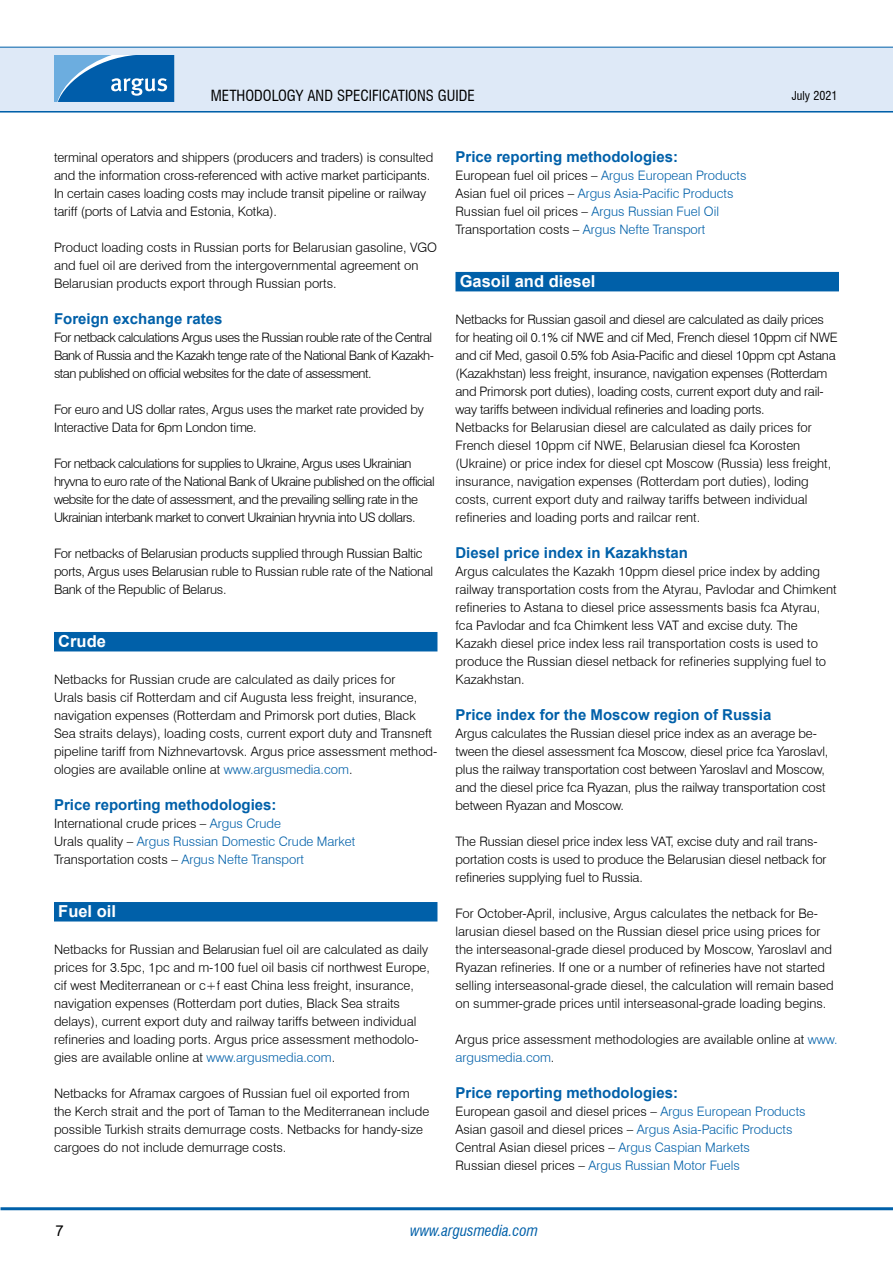
<style>
.page{position:relative;width:893px;height:1263px;background:#fff}
.page>*{position:absolute;margin:0;border:0;box-sizing:border-box;transform-origin:0 0}
.t1{font:700 16.5px "Arial";color:#fff}
.t2{font:700 15px "Arial";color:#0060a9}
.t3{font:condensed 15px "Swiss 721 BT";color:#000}
.t4{font:italic condensed 15px "Swiss 721 BT";color:#0060a9}
.t5{font:15px "Arial";color:#000}
.t6{font:300 13.05px/18px "Swiss 721 BT";color:#000}
.t7{font:300 13.05px/18px "Swiss 721 BT";letter-spacing:-.02em;color:#000}
.t8{font:300 13.05px/18px "Swiss 721 BT";letter-spacing:-.04em;color:#000}
.t9{font:300 13.05px/18px "Swiss 721 BT";color:#0060a9}
.t10{font:condensed 12px "Swiss 721 BT";color:#000}
.s1{color:#0060a9}
.s2{color:#000}
</style>
<div class="page">
<hr style="left:0;top:110px;width:893px;height:3px;background:#0060a9">
<div style="left:0;top:47px;width:893px;height:64px;background:#dee9f7"></div>
<hr style="left:0;top:47px;width:893px;height:1px;background:#0060a9">
<hr style="left:1px;top:1207px;width:892px;height:3px;background:#0060a9">
<svg style="left:54px;top:55px;width:120px;height:47px;background:#2f7dbc"></svg>
<div style="left:54px;top:632px;width:383px;height:19px;background:#0060a9"></div>
<div style="left:54px;top:902px;width:383px;height:19px;background:#0060a9"></div>
<div style="left:455px;top:272px;width:384px;height:19px;background:#0060a9"></div>
<p class="t3" style="left:211px;top:86px;width:265px">METHODOLOGY AND SPECIFICATIONS GUIDE</p>
<p class="t10" style="left:792px;top:88px;width:47px">JULY 2021</p>
<p class="t6" style="left:54px;top:148px;width:381px">terminal operators and shippers (producers and traders) is consulted and the information cross-referenced with active market participants.<br>In certain cases loading costs may include transit pipeline or railway tariff (ports of Latvia and Estonia, Kotka).</p>
<p class="t6" style="left:54px;top:238px;width:385px">Product loading costs in Russian ports for Belarusian gasoline, VGO and fuel oil are derived from the intergovernmental agreement on<br>Belarusian products export through Russian ports.</p>
<p class="t2" style="left:54px;top:308px;width:170px">Foreign exchange rates</p>
<p class="t8" style="left:54px;top:328px;width:381px">For netback calculations Argus uses the Russian rouble rate of the Central<br>Bank of Russia and the Kazakh tenge rate of the National Bank of Kazakh&shy;stan published on official websites for the date of assessment.</p>
<p class="t7" style="left:54px;top:400px;width:371px">For euro and US dollar rates, Argus uses the market rate provided by<br>Interactive Data for 6pm London time.</p>
<p class="t8" style="left:54px;top:454px;width:382px">For netback calculations for supplies to Ukraine, Argus uses Ukrainian hryvna to euro rate of the National Bank of Ukraine published on the official website for the date of assessment, and the prevailing selling rate in the Ukrainian interbank market to convert Ukrainian hryvnia into US dollars.</p>
<p class="t7" style="left:54px;top:544px;width:381px">For netbacks of Belarusian products supplied through Russian Baltic ports, Argus uses Belarusian ruble to Russian ruble rate of the National<br>Bank of the Republic of Belarus.</p>
<p class="t1" style="left:58px;top:630px;width:49px">Crude</p>
<p class="t6" style="left:54px;top:670px;width:385px">Netbacks for Russian crude are calculated as daily prices for<br>Urals basis cif Rotterdam and cif Augusta less freight, insurance, navigation expenses (Rotterdam and Primorsk port duties, Black Sea straits delays), loading costs, current export duty and Transneft pipeline tariff from Nizhnevartovsk. Argus price assessment method&shy;ologies are available online at <span class="s1">www.argusmedia.com</span>.</p>
<p class="t2" style="left:54px;top:794px;width:224px">Price reporting methodologies:</p>
<p class="t9" style="left:54px;top:814px;width:303px"><span class="s2">International crude prices –</span> Argus Crude<br><span class="s2">Urals quality –</span> Argus Russian Domestic Crude Market<br><span class="s2">Transportation costs –</span> Argus Nefte Transport</p>
<p class="t1" style="left:58px;top:900px;width:59px">Fuel oil</p>
<p class="t6" style="left:54px;top:940px;width:377px">Netbacks for Russian and Belarusian fuel oil are calculated as daily prices for 3.5pc, 1pc and m-100 fuel oil basis cif northwest Europe, cif west Mediterranean or c+f east China less freight, insurance, navigation expenses (Rotterdam port duties, Black Sea straits delays), current export duty and railway tariffs between individual refineries and loading ports. Argus price assessment methodolo&shy;gies are available online at <span class="s1">www.argusmedia.com</span>.</p>
<p class="t6" style="left:54px;top:1084px;width:377px">Netbacks for Aframax cargoes of Russian fuel oil exported from the Kerch strait and the port of Taman to the Mediterranean include possible Turkish straits demurrage costs. Netbacks for handy-size cargoes do not include demurrage costs.</p>
<p class="t2" style="left:455px;top:146px;width:224px">Price reporting methodologies:</p>
<p class="t9" style="left:455px;top:166px;width:293px"><span class="s2">European fuel oil prices –</span> Argus European Products <span class="s2">Asian fuel oil prices –</span> Argus Asia-Pacific Products <span class="s2">Russian fuel oil prices –</span> Argus Russian Fuel Oil <span class="s2">Transportation costs –</span> Argus Nefte Transport</p>
<p class="t1" style="left:460px;top:270px;width:137px">Gasoil and diesel</p>
<p class="t7" style="left:455px;top:310px;width:384px">Netbacks for Russian gasoil and diesel are calculated as daily prices for heating oil 0.1% cif NWE and cif Med, French diesel 10ppm cif NWE and cif Med, gasoil 0.5% fob Asia-Pacific and diesel 10ppm cpt Astana (Kazakhstan) less freight, insurance, navigation expenses (Rotterdam and Primorsk port duties), loading costs, current export duty and rail&shy;way tariffs between individual refineries and loading ports.<br>Netbacks for Belarusian diesel are calculated as daily prices for French diesel 10ppm cif NWE, Belarusian diesel fca Korosten (Ukraine) or price index for diesel cpt Moscow (Russia) less freight, insurance, navigation expenses (Rotterdam port duties), loding costs, current export duty and railway tariffs between individual refineries and loading ports and railcar rent.</p>
<p class="t2" style="left:455px;top:542px;width:234px">Diesel price index in Kazakhstan</p>
<p class="t6" style="left:455px;top:562px;width:383px">Argus calculates the Kazakh 10ppm diesel price index by adding railway transportation costs from the Atyrau, Pavlodar and Chimkent refineries to Astana to diesel price assessments basis fca Atyrau, fca Pavlodar and fca Chimkent less VAT and excise duty. The Kazakh diesel price index less rail transportation costs is used to produce the Russian diesel netback for refineries supplying fuel to Kazakhstan.</p>
<p class="t2" style="left:455px;top:704px;width:317px">Price index for the Moscow region of Russia</p>
<p class="t6" style="left:455px;top:724px;width:374px">Argus calculates the Russian diesel price index as an average be&shy;tween the diesel assessment fca Moscow, diesel price fca Yaroslavl, plus the railway transportation cost between Yaroslavl and Moscow, and the diesel price fca Ryazan, plus the railway transportation cost between Ryazan and Moscow.</p>
<p class="t6" style="left:455px;top:832px;width:372px">The Russian diesel price index less VAT, excise duty and rail trans&shy;portation costs is used to produce the Belarusian diesel netback for refineries supplying fuel to Russia.</p>
<p class="t6" style="left:455px;top:904px;width:380px">For October-April, inclusive, Argus calculates the netback for Be&shy;larusian diesel based on the Russian diesel price using prices for the interseasonal-grade diesel produced by Moscow, Yaroslavl and Ryazan refineries. If one or a number of refineries have not started selling interseasonal-grade diesel, the calculation will remain based on summer-grade prices until interseasonal-grade loading begins.</p>
<p class="t6" style="left:455px;top:1030px;width:384px">Argus price assessment methodologies are available online at <span class="s1">www. argusmedia.com</span>.</p>
<p class="t2" style="left:455px;top:1082px;width:224px">Price reporting methodologies:</p>
<p class="t6" style="left:455px;top:1102px;width:352px">European gasoil and diesel prices – <span class="s1">Argus European Products </span>Asian gasoil and diesel prices – <span class="s1">Argus Asia-Pacific Products </span>Central Asian diesel prices – <span class="s1">Argus Caspian Markets<br></span>Russian diesel prices – <span class="s1">Argus Russian Motor Fuels</span></p>
<p class="t5" style="left:55px;top:1220px;width:10px">7</p>
<p class="t4" style="left:410px;top:1221px;width:129px">www.argusmedia.com</p>
</div>
